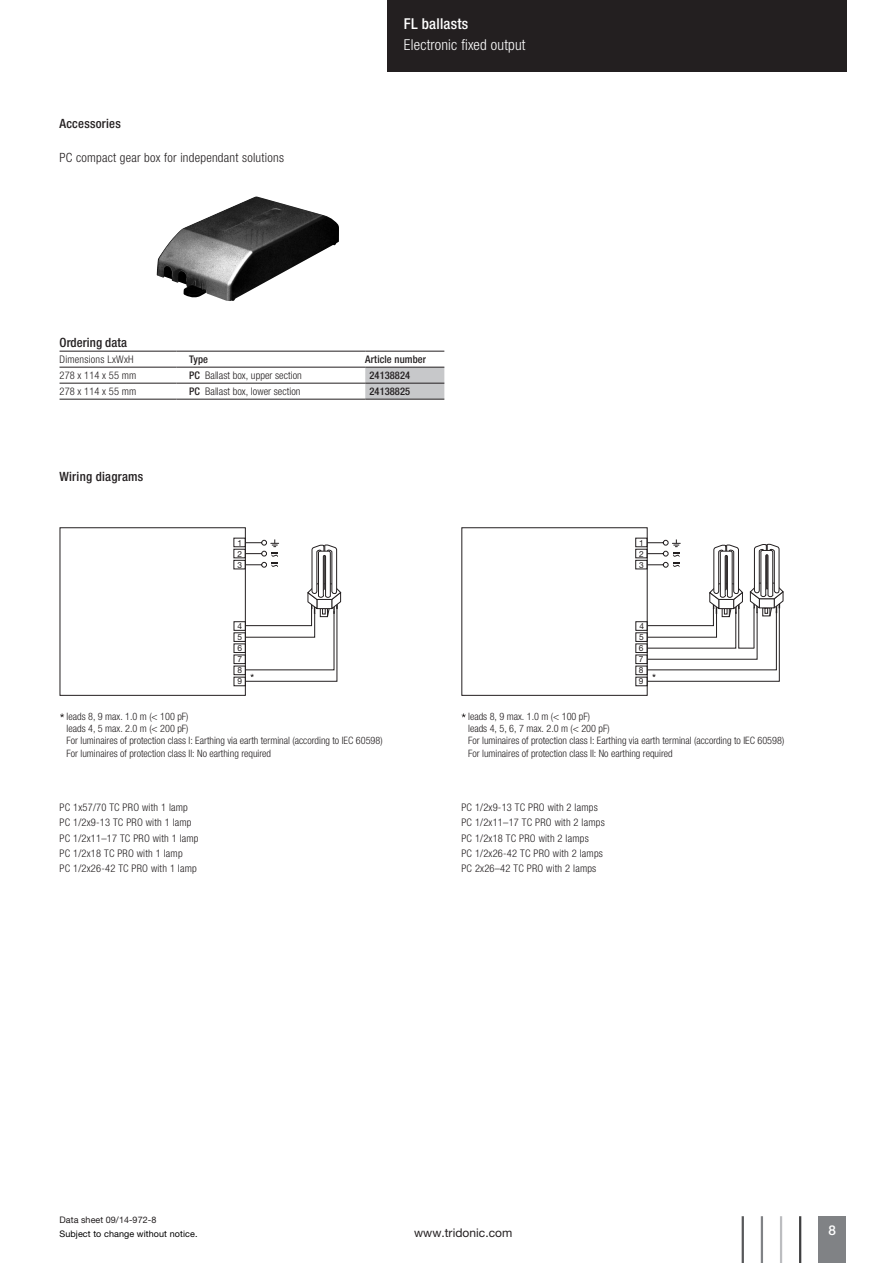
<style>
.page{position:relative;width:893px;height:1263px;background:#fff}
.page>*{position:absolute;margin:0;border:0;box-sizing:border-box;transform-origin:0 0}
.t1{font:300 condensed 15px "Helvetica Neue LTW1 G";letter-spacing:.015em;color:#fff}
.t2{font:500 condensed 15px "Helvetica Neue LTW1 G";letter-spacing:.015em;color:#fff}
.t3{font:500 13.5px "Helvetica Neue LTW1 G";color:#fff}
.t4{font:300 condensed 12.75px "Helvetica Neue LTW1 G";letter-spacing:.02em;color:#231f20}
.t5{font:500 condensed 12.75px "Helvetica Neue LTW1 G";letter-spacing:.02em;color:#231f20}
.t6{font:12px "Helvetica Neue LTW1 G";letter-spacing:.005em;color:#231f20}
.t7{font:300 condensed 10.5px/15.1px "Helvetica Neue LTW1 G";letter-spacing:.02em;color:#231f20}
.t8{font:500 condensed 10.5px "Helvetica Neue LTW1 G";letter-spacing:.005em;color:#231f20}
.t9{font:300 condensed 10.2px/12.3px "Helvetica Neue LTW1 G";color:#231f20}
.t10{font:9px "Helvetica Neue LTW1 G";letter-spacing:.01em;color:#000}
.t11{font:9px "Helvetica Neue LTW1 G";letter-spacing:.005em;color:#231f20}
.t12{font:8.4px/11.1px "Helvetica Neue LTW1 G";color:#231f20;text-align:justify}
.s1{font-weight:500}
.s2{font-family:"Helvetica Neue LT Com"}
</style>
<div class="page">
<div style="left:387px;top:0;width:459px;height:72px;background:#231f20"></div>
<div style="left:819px;top:1216px;width:27px;height:47px;background:#808285"></div>
<hr style="left:799px;top:1216px;width:2px;height:47px;background:#3e3e3f">
<hr style="left:780px;top:1216px;width:2px;height:47px;background:#bcbdc0">
<hr style="left:761px;top:1216px;width:2px;height:47px;background:#808285">
<hr style="left:742px;top:1216px;width:2px;height:47px;background:#57585a">
<div style="left:60px;top:527px;width:186px;height:169px;border:1px solid #231f20"></div>
<svg style="left:233px;top:538px;width:109px;height:148px"></svg>
<svg style="left:60px;top:713px;width:4px;height:4px"></svg>
<div style="left:461px;top:527px;width:187px;height:169px;border:1px solid #231f20"></div>
<svg style="left:635px;top:538px;width:149px;height:148px"></svg>
<svg style="left:462px;top:713px;width:4px;height:4px"></svg>
<img style="left:157px;top:196px;width:182px;height:105px">
<svg style="left:176px;top:368px;width:268px;height:31px"></svg>
<hr style="left:60px;top:351px;width:116px;height:1px;background:#231f20">
<hr style="left:60px;top:367px;width:116px;height:1px;background:#231f20">
<hr style="left:176px;top:351px;width:189px;height:1px;background:#231f20">
<hr style="left:176px;top:367px;width:189px;height:1px;background:#231f20">
<hr style="left:365px;top:351px;width:79px;height:1px;background:#231f20">
<hr style="left:365px;top:367px;width:79px;height:1px;background:#231f20">
<hr style="left:60px;top:383px;width:116px;height:1px;background:#231f20">
<hr style="left:176px;top:383px;width:189px;height:1px;background:#231f20">
<hr style="left:365px;top:383px;width:79px;height:1px;background:#231f20">
<hr style="left:60px;top:399px;width:116px;height:1px;background:#231f20">
<hr style="left:176px;top:399px;width:189px;height:1px;background:#231f20">
<hr style="left:365px;top:399px;width:79px;height:1px;background:#231f20">
<p class="t5" style="left:60px;top:116px;width:63px">Accessories</p>
<p class="t4" style="left:60px;top:150px;width:226px">PC compact gear box for independant solutions</p>
<h1 class="t2" style="left:404px;top:14px;width:66px">FL ballasts</h1>
<h1 class="t1" style="left:404px;top:36px;width:123px">Electronic fixed output</h1>
<p class="t5" style="left:60px;top:335px;width:69px">Ordering data</p>
<p class="t7" style="left:60px;top:352px;width:76px">Dimensions LxWxH</p>
<p class="t8" style="left:189px;top:353px;width:20px">Type</p>
<p class="t8" style="left:365px;top:353px;width:62px">Article number</p>
<p class="t7" style="left:60px;top:368px;width:78px">278 x 114 x 55 mm</p>
<p class="t7" style="left:189px;top:368px;width:114px"><span class="s1">PC</span> Ballast box, upper section</p>
<p class="t8" style="left:369px;top:369px;width:42px">24138824</p>
<p class="t7" style="left:60px;top:384px;width:78px">278 x 114 x 55 mm</p>
<p class="t7" style="left:189px;top:384px;width:113px"><span class="s1">PC</span> Ballast box, lower section</p>
<p class="t8" style="left:369px;top:385px;width:42px">24138825</p>
<p class="t5" style="left:60px;top:469px;width:85px">Wiring diagrams</p>
<p class="t12" style="left:237px;top:537px;width:6px">1</p>
<p class="t12" style="left:639px;top:537px;width:6px">1</p>
<p class="t12" style="left:237px;top:548px;width:6px">2</p>
<p class="t12" style="left:639px;top:548px;width:6px">2</p>
<p class="t12" style="left:237px;top:559px;width:6px">3</p>
<p class="t12" style="left:639px;top:559px;width:6px">3</p>
<p class="t12" style="left:237px;top:620px;width:6px">4<br>5<br>6<br>7<br>8<br>9</p>
<p class="t9" style="left:67px;top:710px;width:318px">leads 8, 9 max. 1.0 m (&lt; 100 pF)<br>leads 4, 5 max. 2.0 m (&lt; 200 pF)<br>For luminaires of protection class I: Earthing via earth terminal (according to IEC 60598)<br>For luminaires of protection class II: No earthing required</p>
<p class="t12" style="left:639px;top:620px;width:7px">4<br>5<br>6<br>7<br>8<br>9</p>
<p class="t9" style="left:468px;top:710px;width:318px">leads 8, 9 max. 1.0 m (&lt; 100 pF)<br>leads 4, 5, 6, 7 max. 2.0 m (&lt; 200 pF)<br>For luminaires of protection class I: Earthing via earth terminal (according to IEC 60598)<br>For luminaires of protection class II: No earthing required</p>
<p class="t7" style="left:60px;top:800px;width:141px">PC 1x57/70 TC PRO with 1 lamp<br>PC 1/2x9-13 TC PRO with 1 lamp<br>PC 1/2x11–17 TC PRO with 1 lamp<br>PC 1/2x18 TC PRO with 1 lamp<br>PC 1/2x26-42 TC PRO with 1 lamp</p>
<p class="t7" style="left:461px;top:800px;width:145px">PC 1/2x9-13 TC PRO with 2 lamps<br>PC 1/2x11–17 TC PRO with 2 lamps<br>PC 1/2x18 TC PRO with 2 lamps<br>PC 1/2x26-42 TC PRO with 2 lamps<br>PC 2x26–42 TC PRO with 2 lamps</p>
<p class="t11" style="left:60px;top:1214px;width:98px"><span class="s2">Data sheet</span> 09/14-972-8</p>
<p class="t10" style="left:60px;top:1229px;width:139px">Subject to change without notice.</p>
<p class="t6" style="left:414px;top:1226px;width:100px">www.tridonic.com</p>
<h2 class="t3" style="left:829px;top:1222px;width:9px">8</h2>
</div>
